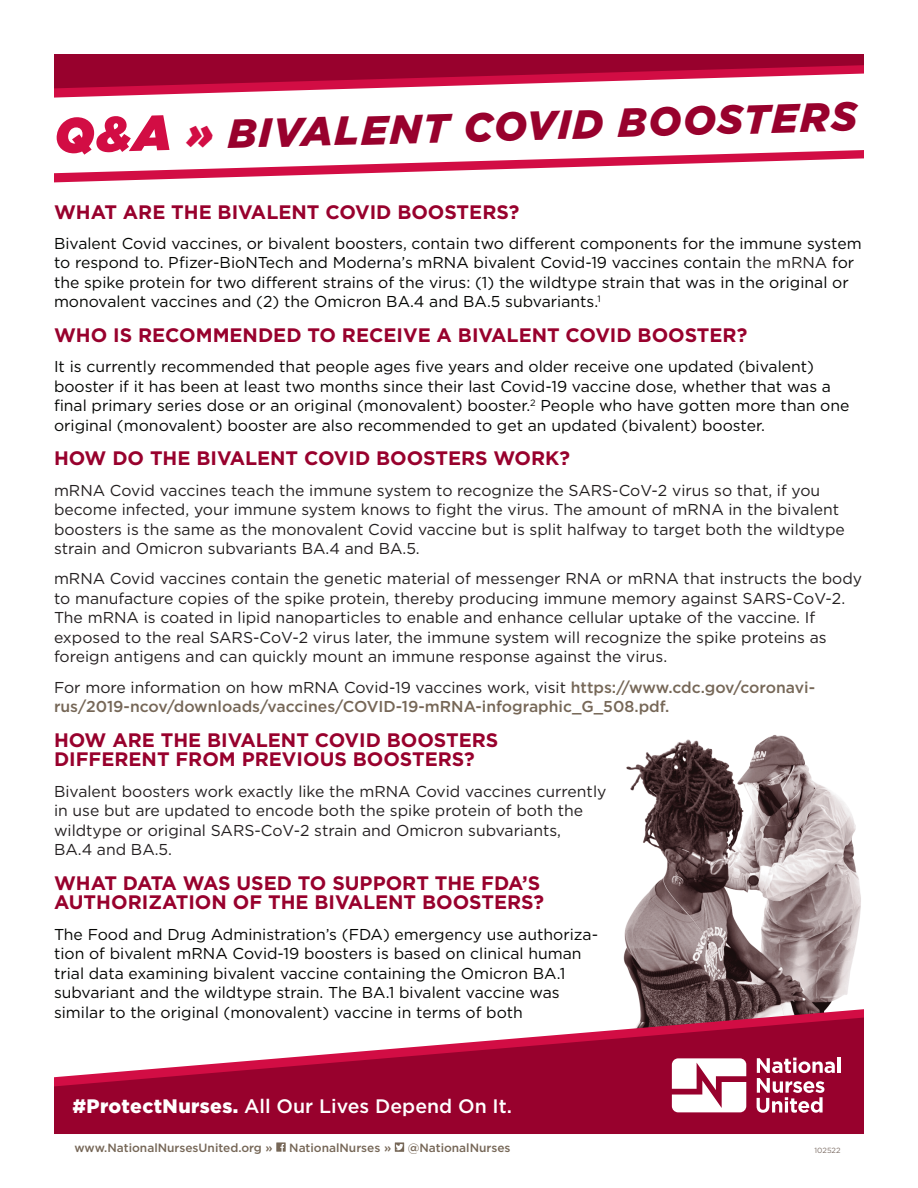
<style>
.page{position:relative;width:918px;height:1188px;background:#fff}
.page>*{position:absolute;margin:0;border:0;box-sizing:border-box;transform-origin:0 0}
.t1{font:italic 900 40.5px "Gotham";color:#98012d}
.headers{font:700 19.5px/19.5px "Gotham";color:#98012d}
.t2{font:500 19.5px "Gotham";color:#fff}
.t3{font:15.75px/19.5px "Gotham";color:#040503}
.t4{font:15.75px/19.5px "Gotham";color:#231f20}
.t5{font:500 15.75px/19.5px "Gotham";color:#766757}
.t6{font:500 11.85px "Gotham";color:#766757}
.t7{font:7.5px "Gotham";color:#7c6d65}
.s1{font-size:49.5px;color:#d20d44}
.s2{font-size:43.5px;color:#d20d44}
.s3{color:#231f20}
.s4{font-weight:400;color:#231f20}
.s5{font-weight:900}
</style>
<div class="page">
<img style="left:623px;top:735px;width:238px;height:274px">
<svg style="left:54px;top:54px;width:810px;height:44px"></svg>
<svg style="left:54px;top:150px;width:810px;height:32px"></svg>
<div style="left:54px;top:1086px;width:810px;height:48px;background:#98012d"></div>
<svg style="left:54px;top:1009px;width:810px;height:77px"></svg>
<hr style="left:837px;top:1058px;width:4px;height:15px;background:#fff">
<svg style="left:757px;top:1058px;width:78px;height:55px"></svg>
<svg style="left:672px;top:1058px;width:74px;height:54px"></svg>
<svg style="left:276px;top:1142px;width:10px;height:10px"></svg>
<svg style="left:395px;top:1142px;width:9px;height:10px"></svg>
<p class="t1" style="left:54px;top:114px;width:804px;rotate:-2deg"><span class="s1">Q&amp;A</span> <span class="s2">»</span> BIVALENT COVID BOOSTERS</p>
<p class="headers" style="left:54px;top:202px;width:467px">WHAT ARE THE BIVALENT COVID BOOSTERS?</p>
<p class="t3" style="left:54px;top:233px;width:809px">Bivalent Covid vaccines, or bivalent boosters, contain two different components for the immune system to respond to. Pfizer-BioNTech and Moderna’s mRNA bivalent Covid-19 vaccines contain <span class="s3">the mRNA</span> for the spike protein for two different strains of the virus: (1) the wildtype strain that was in the original or monovalent vaccines and (2) the Omicron BA.4 and BA.5 subvariants.<sup>1</sup></p>
<p class="headers" style="left:54px;top:325px;width:695px">WHO IS RECOMMENDED TO RECEIVE A BIVALENT COVID BOOSTER?</p>
<p class="t3" style="left:54px;top:357px;width:797px">It is currently recommended that people ages five years and older receive one updated (bivalent) booster if it has been at least two months since their last Covid-19 vaccine dose, whether that was a final primary series dose or an original (monovalent) booster.<sup>2</sup> People who have gotten more than one original (monovalent) booster are also recommended to get an updated (bivalent) booster.</p>
<p class="headers" style="left:54px;top:449px;width:518px">HOW DO THE BIVALENT COVID BOOSTERS WORK?</p>
<p class="t4" style="left:54px;top:480px;width:792px">mRNA Covid vaccines teach the immune system to recognize the SARS-CoV-2 virus so that, if you become infected, your immune system knows to fight the virus. The amount of mRNA in the bivalent boosters is the same as the monovalent Covid vaccine but is split halfway to target both the wildtype strain and Omicron subvariants BA.4 and BA.5.</p>
<p class="t4" style="left:54px;top:569px;width:810px">mRNA Covid vaccines contain the genetic material of messenger RNA or mRNA that instructs the body to manufacture copies of the spike protein, thereby producing immune memory against SARS-CoV-2.<br>The mRNA is coated in lipid nanoparticles to enable and enhance cellular uptake of the vaccine. If exposed to the real SARS-CoV-2 virus later, the immune system will recognize the spike proteins as foreign antigens and can quickly mount an immune response against the virus.</p>
<p class="t5" style="left:54px;top:677px;width:763px"><span class="s4">For more information on how mRNA Covid-19 vaccines work, visit</span> https://www.cdc.gov/coronavi&shy;rus/2019-ncov/downloads/vaccines/COVID-19-mRNA-infographic_G_508.pdf.</p>
<p class="headers" style="left:54px;top:730px;width:446px">HOW ARE THE BIVALENT COVID BOOSTERS<br>DIFFERENT FROM PREVIOUS BOOSTERS?</p>
<p class="t4" style="left:54px;top:781px;width:554px">Bivalent boosters work exactly like the mRNA Covid vaccines currently in use but are updated to encode both the spike protein of both the wildtype or original SARS-CoV-2 strain and Omicron subvariants,<br>BA.4 and BA.5.</p>
<p class="headers" style="left:54px;top:873px;width:492px">WHAT DATA WAS USED TO SUPPORT THE FDA’S<br>AUTHORIZATION OF THE BIVALENT BOOSTERS?</p>
<p class="t3" style="left:54px;top:924px;width:546px">The Food and Drug Administration’s (FDA) emergency use authoriza&shy;tion of bivalent mRNA Covid-19 boosters is based on clinical human trial data examining bivalent vaccine containing the Omicron BA.1 subvariant and the wildtype strain. The BA.1 bivalent vaccine was similar to the original (monovalent) vaccine in terms of both</p>
<p class="t2" style="left:72px;top:1093px;width:441px"><span class="s5">#ProtectNurses.</span> All Our Lives Depend On It.</p>
<p class="t6" style="left:75px;top:1140px;width:200px">www.NationalNursesUnited.org »</p>
<p class="t6" style="left:289px;top:1140px;width:103px">NationalNurses »</p>
<p class="t6" style="left:408px;top:1140px;width:104px">@NationalNurses</p>
<p class="t7" style="left:815px;top:1146px;width:27px">102522</p>
</div>
